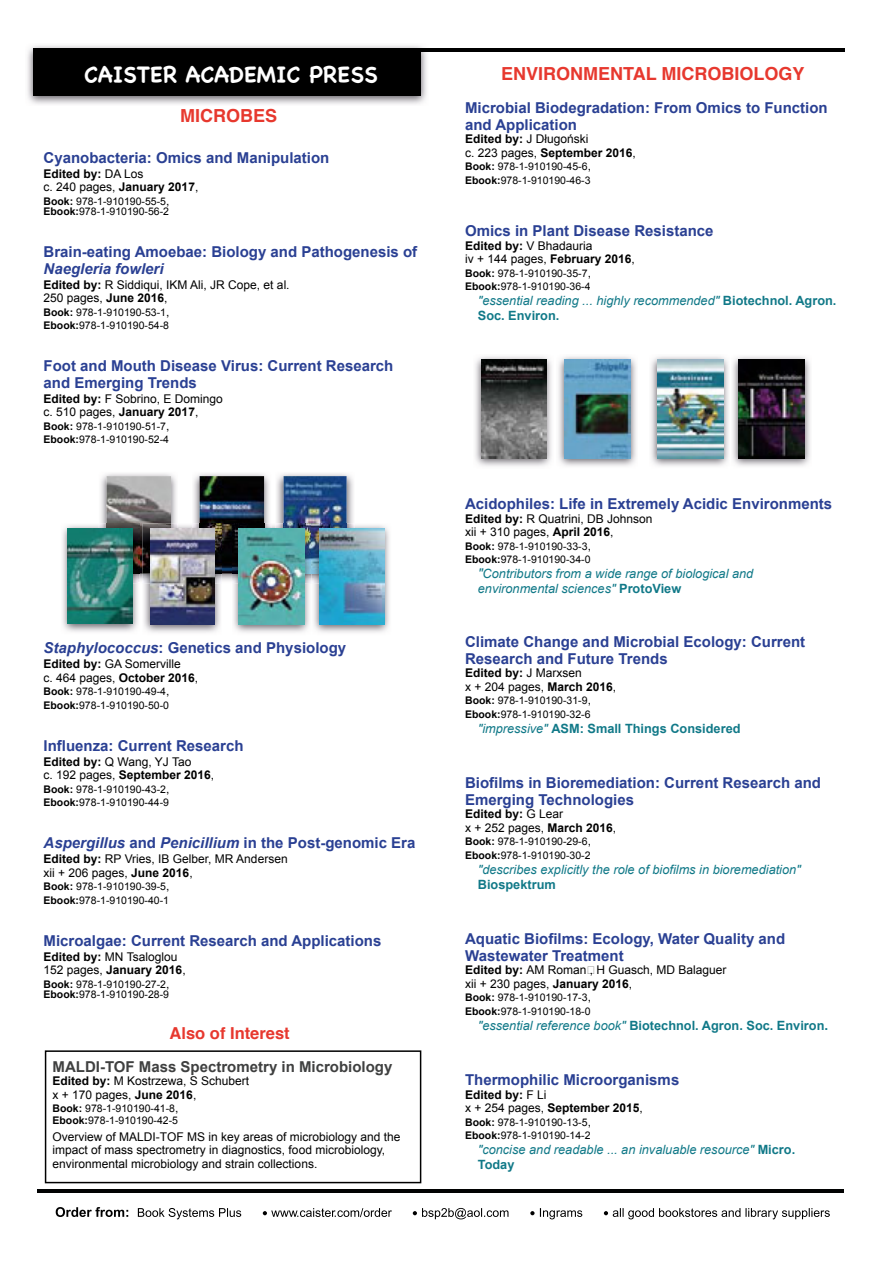
<style>
.page{position:relative;width:893px;height:1263px;background:#fff}
.page>*{position:absolute;margin:0;border:0;box-sizing:border-box;transform-origin:0 0}
.t1{font:700 22.5px "Chalkboard";color:#fff}
.t2{font:700 18px "Helvetica";color:#e7382e}
.t3{font:700 16.5px "Helvetica";color:#e7382e}
.t4{font:700 15px/16.5px "Arial";color:#2a4093}
.t5{font:700 15px "Arial";color:#3f4040}
.t6{font:italic 700 15px "Arial";color:#2a4093}
.t7{font:italic 12.75px/15px "Arial";color:#117988}
.t8{font:700 12.75px "Arial";color:#117988}
.t9{font:12px/13.5px "Arial";color:#000}
.t10{font:700 12px/13.5px "Arial";color:#000}
.t11{font:10.5px/13.5px "Arial";color:#000}
.s1{font-weight:400}
.s2{font-weight:700}
.s3{font-size:12px}
.s4{font-weight:700;font-style:normal}
.s5{font-style:italic}
.s6{font-size:13.5px}
.s7{font-weight:400;font-style:italic}
</style>
<div class="page">
<img style="left:27px;top:45px;width:402px;height:59px">
<div style="left:33px;top:48px;width:388px;height:47px;background:#000"></div>
<hr style="left:383px;top:49px;width:461px;height:3px;background:#000">
<img style="left:558px;top:356px;width:78px;height:110px">
<img style="left:564px;top:359px;width:66px;height:99px">
<img style="left:651px;top:356px;width:159px;height:110px">
<img style="left:657px;top:359px;width:66px;height:99px">
<img style="left:738px;top:359px;width:66px;height:99px">
<img style="left:475px;top:356px;width:77px;height:110px">
<img style="left:482px;top:359px;width:64px;height:99px">
<img style="left:100px;top:473px;width:77px;height:108px">
<img style="left:107px;top:476px;width:64px;height:98px">
<img style="left:193px;top:473px;width:77px;height:108px">
<img style="left:200px;top:476px;width:64px;height:98px">
<img style="left:276px;top:473px;width:78px;height:50px">
<img style="left:284px;top:476px;width:63px;height:47px">
<img style="left:143px;top:525px;width:78px;height:108px">
<img style="left:142px;top:523px;width:36px;height:60px">
<img style="left:142px;top:523px;width:29px;height:51px">
<img style="left:192px;top:523px;width:30px;height:60px">
<img style="left:200px;top:523px;width:22px;height:51px">
<img style="left:150px;top:529px;width:65px;height:96px">
<img style="left:233px;top:525px;width:157px;height:108px">
<img style="left:232px;top:523px;width:39px;height:60px">
<img style="left:232px;top:523px;width:32px;height:51px">
<img style="left:275px;top:523px;width:80px;height:60px">
<img style="left:284px;top:523px;width:63px;height:51px">
<img style="left:239px;top:529px;width:66px;height:96px">
<img style="left:320px;top:529px;width:64px;height:96px">
<img style="left:62px;top:525px;width:76px;height:107px">
<img style="left:99px;top:523px;width:41px;height:60px">
<img style="left:107px;top:523px;width:33px;height:51px">
<img style="left:68px;top:529px;width:64px;height:94px">
<hr style="left:37px;top:1189px;width:807px;height:3px;background:#010202">
<svg style="left:45px;top:1050px;width:376px;height:133px"></svg>
<svg style="left:56px;top:1207px;width:774px;height:12px"></svg>
<h1 class="t1" style="left:84px;top:61px;width:295px">CAISTER ACADEMIC PRESS</h1>
<h2 class="t2" style="left:501px;top:59px;width:305px">ENVIRONMENTAL MICROBIOLOGY</h2>
<h2 class="t2" style="left:180px;top:101px;width:99px">MICROBES</h2>
<h3 class="t4" style="left:465px;top:100px;width:364px">Microbial Biodegradation: From Omics to Function and Application</h3>
<p class="t10" style="left:465px;top:133px;width:172px">Edited by: <span class="s1">J Długoński<br>c. 223 pages,</span> September 2016<span class="s1">,</span></p>
<p class="t11" style="left:465px;top:160px;width:127px"><span class="s2">Book:</span> 978-1-910190-45-6<span class="s3">,<br></span><span class="s2">Ebook:</span>978-1-910190-46-3</p>
<h3 class="t4" style="left:44px;top:150px;width:287px">Cyanobacteria: Omics and Manipulation</h3>
<p class="t10" style="left:44px;top:167px;width:156px">Edited by: <span class="s1">DA Los<br>c. 240 pages,</span> January 2017<span class="s1">,</span></p>
<p class="t11" style="left:44px;top:196px;width:127px;line-height:10.5px"><span class="s2">Book:</span> 978-1-910190-55-5<span class="s3">,<br></span><span class="s2">Ebook:</span>978-1-910190-56-2</p>
<h3 class="t4" style="left:44px;top:244px;width:375px">Brain-eating Amoebae: Biology and Pathogenesis of</h3>
<h3 class="t6" style="left:44px;top:259px;width:122px">Naegleria fowleri</h3>
<p class="t9" style="left:44px;top:278px;width:248px"><span class="s2">Edited by:</span> R Siddiqui, IKM Ali, JR Cope, et al.<br>250 pages, <span class="s2">June 2016</span>,</p>
<p class="t11" style="left:44px;top:305px;width:127px"><span class="s2">Book:</span> 978-1-910190-53-1<span class="s3">,<br></span><span class="s2">Ebook:</span>978-1-910190-54-8</p>
<h3 class="t4" style="left:44px;top:358px;width:351px">Foot and Mouth Disease Virus: Current Research and Emerging Trends</h3>
<p class="t9" style="left:44px;top:392px;width:181px"><span class="s2">Edited by:</span> F Sobrino, E Domingo c. 510 pages, <span class="s2">January 2017</span>,</p>
<p class="t11" style="left:44px;top:419px;width:127px"><span class="s2">Book:</span> 978-1-910190-51-7<span class="s3">,<br></span><span class="s2">Ebook:</span>978-1-910190-52-4</p>
<h3 class="t4" style="left:465px;top:223px;width:250px">Omics in Plant Disease Resistance</h3>
<p class="t9" style="left:465px;top:239px;width:171px"><span class="s2">Edited by:</span> V Bhadauria<br>iv + 144 pages, <span class="s2">February 2016</span>,</p>
<p class="t11" style="left:465px;top:266px;width:127px"><span class="s2">Book:</span> 978-1-910190-35-7<span class="s3">,<br></span><span class="s2">Ebook:</span>978-1-910190-36-4</p>
<p class="t7" style="left:478px;top:293px;width:360px">"essential reading ... highly recommended" <span class="s4">Biotechnol. Agron.<br>Soc. Environ.</span></p>
<h3 class="t4" style="left:44px;top:640px;width:304px"><span class="s5">Staphylococcus</span>: Genetics and Physiology</h3>
<p class="t9" style="left:44px;top:657px;width:156px"><span class="s2">Edited by:</span> GA Somerville<br>c. 464 pages, <span class="s2">October 2016</span>,</p>
<p class="t11" style="left:44px;top:685px;width:127px"><span class="s2">Book:</span> 978-1-910190-49-4<span class="s3">,<br></span><span class="s2">Ebook:</span>978-1-910190-50-0</p>
<h3 class="t4" style="left:44px;top:738px;width:202px">Influenza: Current Research</h3>
<p class="t9" style="left:44px;top:755px;width:172px"><span class="s2">Edited by:</span> Q Wang, YJ Tao<br>c. 192 pages, <span class="s2">September 2016</span>,</p>
<p class="t11" style="left:44px;top:782px;width:127px"><span class="s2">Book:</span> 978-1-910190-43-2<span class="s3">,<br></span><span class="s2">Ebook:</span>978-1-910190-44-9</p>
<h3 class="t4" style="left:44px;top:835px;width:373px"><span class="s5">Aspergillus</span> and <span class="s5">Penicillium</span> in the Post-genomic Era</h3>
<p class="t9" style="left:44px;top:852px;width:246px"><span class="s2">Edited by:</span> RP Vries, IB Gelber, MR Andersen xii + 206 pages, <span class="s2">June 2016</span>,</p>
<p class="t11" style="left:44px;top:880px;width:127px"><span class="s2">Book:</span> 978-1-910190-39-5<span class="s3">,<br></span><span class="s2">Ebook:</span>978-1-910190-40-1</p>
<h3 class="t4" style="left:44px;top:933px;width:339px">Microalgae: Current Research and Applications</h3>
<p class="t9" style="left:44px;top:950px;width:144px"><span class="s2">Edited by:</span> MN Tsaloglou<br>152 pages, <span class="s2">January 2016</span>,</p>
<p class="t11" style="left:44px;top:979px;width:127px;line-height:10.5px"><span class="s2">Book:</span> 978-1-910190-27-2<span class="s3">,<br></span><span class="s2">Ebook:</span>978-1-910190-28-9</p>
<h3 class="t3" style="left:170px;top:1019px;width:122px">Also of Interest</h3>
<h3 class="t5" style="left:53px;top:1056px;width:341px">MALDI-TOF Mass Spectrometry in Microbiology</h3>
<p class="t9" style="left:53px;top:1074px;width:198px"><span class="s2">Edited by:</span> M Kostrzewa, S Schubert x + 170 pages, <span class="s2">June 2016</span>,</p>
<p class="t11" style="left:53px;top:1102px;width:127px;line-height:12px"><span class="s2">Book:</span> 978-1-910190-41-8<span class="s3">,<br></span><span class="s2">Ebook:</span>978-1-910190-42-5</p>
<p class="t9" style="left:53px;top:1130px;width:349px">Overview of MALDI-TOF MS in key areas of microbiology and the impact of mass spectrometry in diagnostics, food microbiology, environmental microbiology and strain collections.</p>
<h3 class="t4" style="left:465px;top:496px;width:369px">Acidophiles: Life in Extremely Acidic Environments</h3>
<p class="t9" style="left:465px;top:512px;width:189px"><span class="s2">Edited by:</span> R Quatrini, DB Johnson xii + 310 pages, <span class="s2">April 2016</span>,</p>
<p class="t11" style="left:465px;top:539px;width:127px"><span class="s2">Book:</span> 978-1-910190-33-3<span class="s3">,<br></span><span class="s2">Ebook:</span>978-1-910190-34-0</p>
<p class="t7" style="left:478px;top:566px;width:277px"><span class="s6">"</span>Contributors from a wide range of biological and environmental sciences" <span class="s4">ProtoView</span></p>
<h3 class="t4" style="left:465px;top:634px;width:342px">Climate Change and Microbial Ecology: Current<br>Research and Future Trends</h3>
<p class="t9" style="left:465px;top:666px;width:153px"><span class="s2">Edited by:</span> J Marxsen<br>x + 204 pages, <span class="s2">March 2016</span>,</p>
<p class="t11" style="left:465px;top:694px;width:127px"><span class="s2">Book:</span> 978-1-910190-31-9<span class="s3">,<br></span><span class="s2">Ebook:</span>978-1-910190-32-6</p>
<p class="t8" style="left:478px;top:720px;width:264px"><span class="s7">"impressive"</span> ASM: Small Things Considered</p>
<h3 class="t4" style="left:465px;top:775px;width:357px">Biofilms in Bioremediation: Current Research and<br>Emerging Technologies</h3>
<p class="t10" style="left:465px;top:808px;width:153px">Edited by: <span class="s1">G Lear<br>x + 252 pages,</span> March 2016<span class="s1">,</span></p>
<p class="t11" style="left:465px;top:835px;width:127px"><span class="s2">Book:</span> 978-1-910190-29-6<span class="s3">,<br></span><span class="s2">Ebook:</span>978-1-910190-30-2</p>
<p class="t7" style="left:478px;top:862px;width:324px">"describes explicitly the role of biofilms in bioremediation"</p>
<p class="t8" style="left:478px;top:876px;width:79px">Biospektrum</p>
<h3 class="t4" style="left:465px;top:931px;width:322px">Aquatic Biofilms: Ecology, Water Quality and<br>Wastewater Treatment</h3>
<p class="t9" style="left:465px;top:963px;width:263px"><span class="s2">Edited by:</span> AM Roman’, H Guasch, MD Balaguer xii + 230 pages, <span class="s2">January 2016</span>,</p>
<p class="t11" style="left:465px;top:991px;width:127px"><span class="s2">Book:</span> 978-1-910190-17-3<span class="s3">,<br></span><span class="s2">Ebook:</span>978-1-910190-18-0</p>
<p class="t8" style="left:478px;top:1017px;width:352px"><span class="s7">"essential reference book"</span> Biotechnol. Agron. Soc. Environ<span class="s6">.</span></p>
<h3 class="t4" style="left:465px;top:1072px;width:216px">Thermophilic Microorganisms</h3>
<p class="t10" style="left:465px;top:1088px;width:179px">Edited by: <span class="s1">F Li<br>x + 254 pages,</span> September 2015<span class="s1">,</span></p>
<p class="t11" style="left:465px;top:1115px;width:127px"><span class="s2">Book:</span> 978-1-910190-13-5<span class="s3">,<br></span><span class="s2">Ebook:</span>978-1-910190-14-2</p>
<p class="t7" style="left:478px;top:1142px;width:319px">"concise and readable ... an invaluable resource" <span class="s4">Micro.<br>Today</span></p>
</div>
